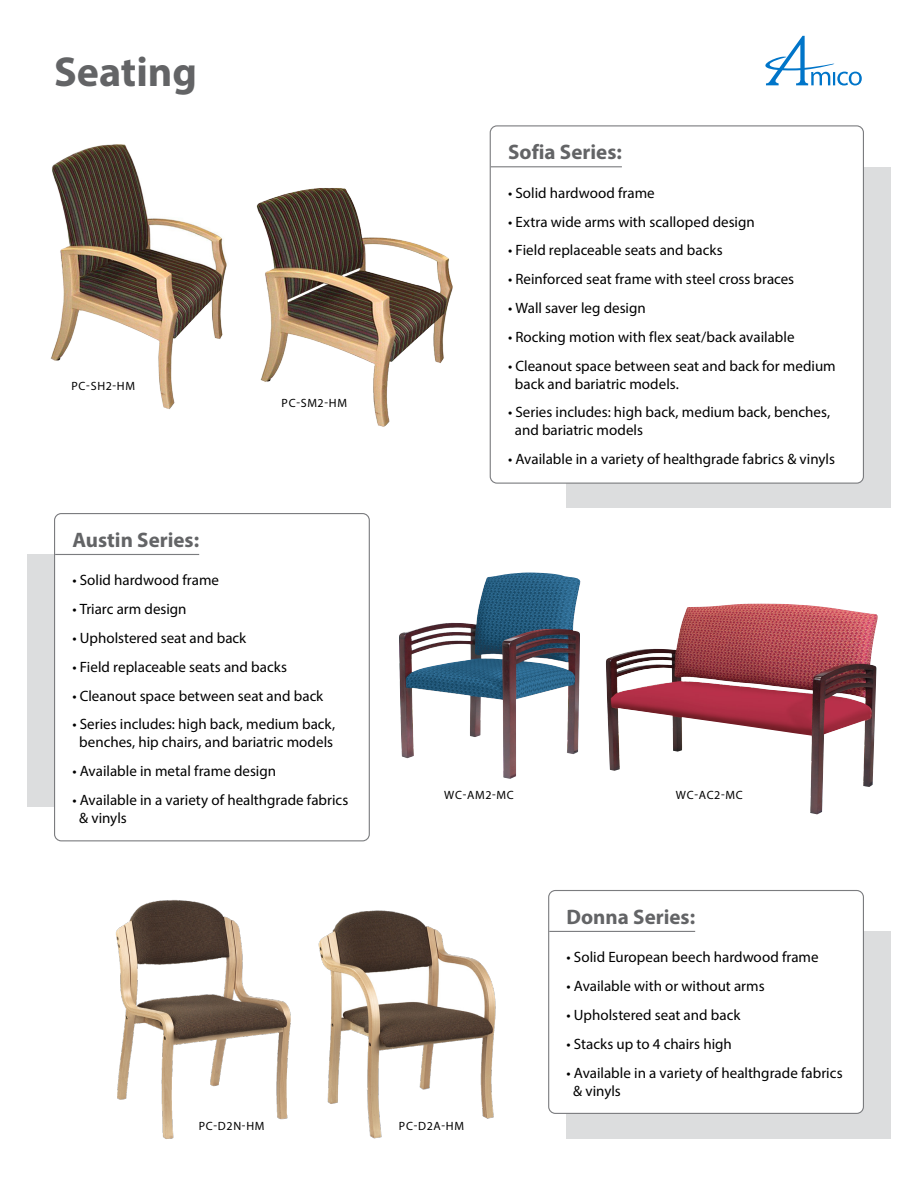
<style>
.page{position:relative;width:918px;height:1188px;background:#fff}
.page>*{position:absolute;margin:0;border:0;box-sizing:border-box;transform-origin:0 0}
.APC_-_Main_Heading{font:700 42px "Myriad Pro";color:#636466}
.APC_-_Features_Title_Underline{font:700 21px "Myriad Pro";color:#636466}
.t1{font:15px/18px "Myriad Pro";color:#000}
.APC-_PART_NUMBER{font:12px "Myriad Pro";letter-spacing:.06em;color:#000}
</style>
<div class="page">
<svg style="left:765px;top:36px;width:97px;height:50px"></svg>
<div style="left:566px;top:167px;width:325px;height:341px;background:#dcddde"></div>
<div style="left:566px;top:932px;width:325px;height:207px;background:#dcddde"></div>
<div style="left:27px;top:555px;width:325px;height:252px;background:#dcddde"></div>
<div style="left:490px;top:126px;width:373px;height:357px;background:#fff;border-radius:7px"></div>
<hr style="left:491px;top:166px;width:131px;height:1px;background:#7b7c7f">
<div style="left:490px;top:125px;width:374px;height:359px;border:1px solid #7b7c7f;border-radius:7px"></div>
<div style="left:549px;top:891px;width:314px;height:222px;background:#fff;border-radius:7px"></div>
<hr style="left:549px;top:931px;width:146px;height:1px;background:#7b7c7f">
<div style="left:548px;top:890px;width:316px;height:224px;border:1px solid #7b7c7f;border-radius:7px"></div>
<div style="left:55px;top:514px;width:314px;height:327px;background:#fff;border-radius:7px"></div>
<hr style="left:55px;top:554px;width:144px;height:1px;background:#7b7c7f">
<div style="left:54px;top:513px;width:316px;height:328px;border:1px solid #7b7c7f;border-radius:7px"></div>
<img style="left:318px;top:910px;width:178px;height:229px">
<img style="left:116px;top:900px;width:175px;height:239px">
<img style="left:50px;top:144px;width:177px;height:265px">
<img style="left:256px;top:188px;width:197px;height:239px">
<img style="left:606px;top:604px;width:272px;height:210px">
<img style="left:399px;top:573px;width:182px;height:206px">
<p class="APC_-_Main_Heading" style="left:54px;top:44px;width:145px">Seating</p>
<p class="APC-_PART_NUMBER" style="left:72px;top:379px;width:65px">PC-SH2-HM</p>
<p class="APC-_PART_NUMBER" style="left:282px;top:395px;width:67px">PC-SM2-HM</p>
<p class="APC_-_Features_Title_Underline" style="left:72px;top:526px;width:128px">Austin Series:</p>
<p class="t1" style="left:72px;top:571px;width:148px">• Solid hardwood frame</p>
<p class="t1" style="left:72px;top:600px;width:116px">• Triarc arm design</p>
<p class="t1" style="left:72px;top:629px;width:175px">• Upholstered seat and back</p>
<p class="t1" style="left:72px;top:658px;width:216px">• Field replaceable seats and backs</p>
<p class="t1" style="left:72px;top:686px;width:252px">• Cleanout space between seat and back</p>
<p class="t1" style="left:72px;top:715px;width:264px;text-align:center">• Series includes: high back, medium back, benches, hip chairs, and bariatric models</p>
<p class="t1" style="left:72px;top:762px;width:205px">• Available in metal frame design</p>
<p class="t1" style="left:79px;top:791px;width:271px;text-indent:-7px">• Available in a variety of healthgrade fabrics &amp; vinyls</p>
<p class="APC-_PART_NUMBER" style="left:199px;top:1118px;width:67px">PC-D2N-HM</p>
<p class="APC_-_Features_Title_Underline" style="left:508px;top:139px;width:115px">Sofia Series:</p>
<p class="t1" style="left:508px;top:183px;width:148px">• Solid hardwood frame</p>
<p class="t1" style="left:508px;top:212px;width:248px">• Extra wide arms with scalloped design</p>
<p class="t1" style="left:508px;top:241px;width:216px">• Field replaceable seats and backs</p>
<p class="t1" style="left:508px;top:270px;width:288px">• Reinforced seat frame with steel cross braces</p>
<p class="t1" style="left:508px;top:299px;width:139px">• Wall saver leg design</p>
<p class="t1" style="left:508px;top:327px;width:288px">• Rocking motion with flex seat/back available</p>
<p class="t1" style="left:515px;top:356px;width:322px;text-indent:-7px">• Cleanout space between seat and back for medium back and bariatric models.</p>
<p class="t1" style="left:515px;top:403px;width:317px;text-indent:-7px">• Series includes: high back, medium back, benches, and bariatric models</p>
<p class="t1" style="left:508px;top:450px;width:328px">• Available in a variety of healthgrade fabrics &amp; vinyls</p>
<p class="APC-_PART_NUMBER" style="left:444px;top:787px;width:71px">WC-AM2-MC</p>
<p class="APC-_PART_NUMBER" style="left:399px;top:1118px;width:67px">PC-D2A-HM</p>
<p class="APC-_PART_NUMBER" style="left:676px;top:787px;width:68px">WC-AC2-MC</p>
<p class="APC_-_Features_Title_Underline" style="left:567px;top:903px;width:130px">Donna Series:</p>
<p class="t1" style="left:567px;top:948px;width:254px">• Solid European beech hardwood frame</p>
<p class="t1" style="left:567px;top:977px;width:200px">• Available with or without arms</p>
<p class="t1" style="left:567px;top:1006px;width:175px">• Upholstered seat and back</p>
<p class="t1" style="left:567px;top:1034px;width:167px">• Stacks up to 4 chairs high</p>
<p class="t1" style="left:573px;top:1063px;width:271px;text-indent:-7px">• Available in a variety of healthgrade fabrics &amp; vinyls</p>
</div>
